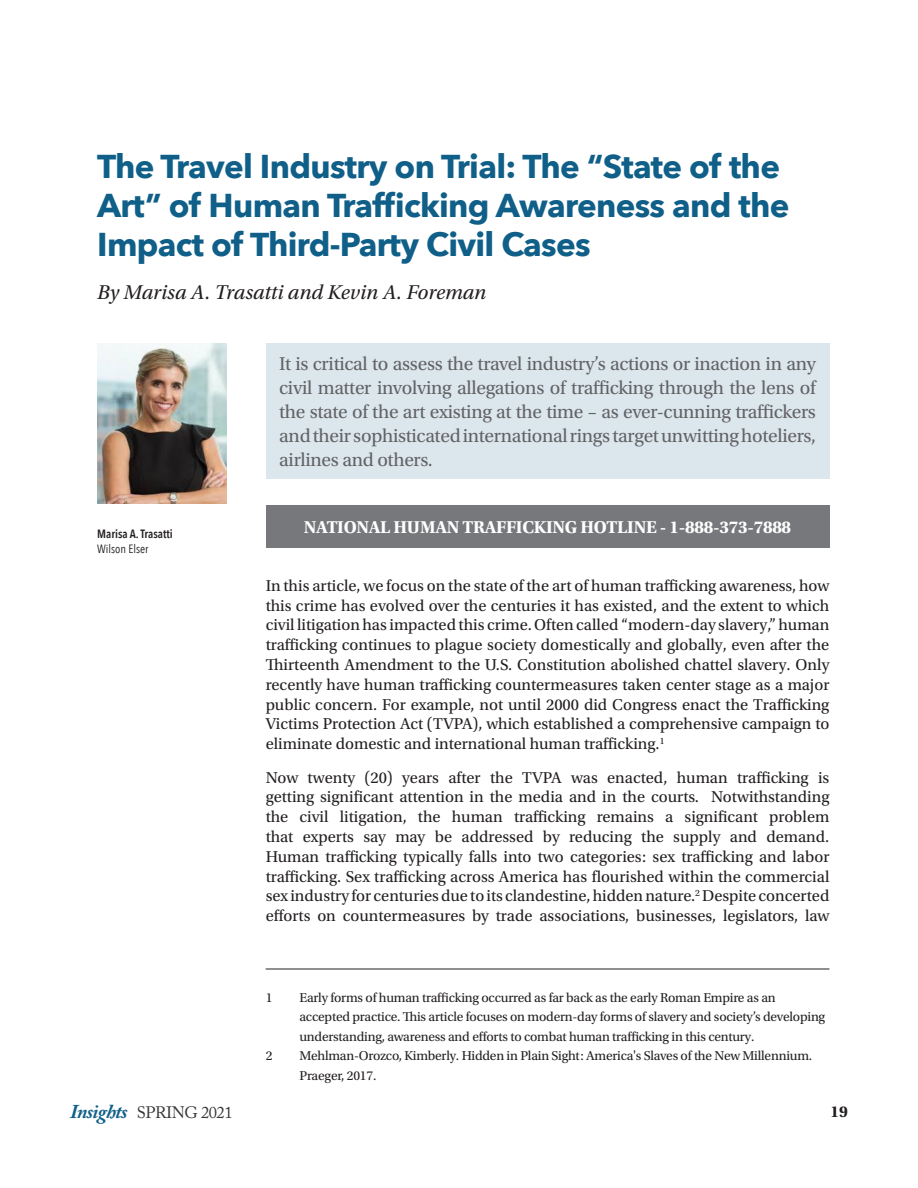
<style>
.page{position:relative;width:918px;height:1188px;background:#fff}
.page>*{position:absolute;margin:0;border:0;box-sizing:border-box;transform-origin:0 0}
.t1{font:700 33px/39px "Avenir Next";letter-spacing:-.02em;color:#0f5f88}
.t2{font:italic 21px "Utopia Std";color:#231f20}
.t3{font:19.5px/24px "Utopia Std";letter-spacing:-.015em;color:#636366;text-align:justify}
.t4{font:700 18px "Utopia Std";letter-spacing:-.015em;color:#fff}
.t5{font:16.5px/19.8px "Utopia Std";color:#231f20;text-align:justify}
.t6{font:16.5px "Adobe Caslon Pro";letter-spacing:-.03em;color:#373739}
.t7{font:700 16.5px "Utopia Std";color:#231f20}
.footnote_style{font:13.5px/19.5px "Utopia Std";letter-spacing:-.015em;color:#231f20}
.t8{font:600 12px/15px "Avenir Next Condensed";color:#231f20}
.s1{font-weight:400}
.s2{font-weight:700;font-style:italic;font-size:19.5px;color:#0f5f88}
</style>
<div class="page">
<hr style="left:266px;top:969px;width:563px;height:1px;background:#231f20">
<div style="left:266px;top:343px;width:563px;height:136px;background:#dbe7ed"></div>
<div style="left:266px;top:505px;width:563px;height:42px;background:#76787b"></div>
<img style="left:98px;top:343px;width:128px;height:161px">
<p class="t1" style="left:97px;top:146px;width:694px">The Travel Industry on Trial: The “State of the<br>Art” of Human Trafficking Awareness and the<br>Impact of Third-Party Civil Cases</p>
<p class="t2" style="left:97px;top:281px;width:391px">By Marisa A. Trasatti and Kevin A. Foreman</p>
<p class="t8" style="left:97px;top:526px;width:77px">Marisa A. Trasatti<br><span class="s1">Wilson Elser</span></p>
<p class="t3" style="left:279px;top:353px;width:538px">It is critical to assess the travel industry’s actions or inaction in any civil matter involving allegations of trafficking through the lens of the state of the art existing at the time – as ever-cunning traffickers and their sophisticated international rings target unwitting hoteliers, airlines and others.</p>
<p class="t4" style="left:304px;top:517px;width:489px">NATIONAL HUMAN TRAFFICKING HOTLINE - 1-888-373-7888</p>
<p class="t5" style="left:266px;top:576px;width:565px">In this article, we focus on the state of the art of human trafficking awareness, how this crime has evolved over the centuries it has existed, and the extent to which civil litigation has impacted this crime. Often called “modern-day slavery,” human trafficking continues to plague society domestically and globally, even after the Thirteenth Amendment to the U.S. Constitution abolished chattel slavery. Only recently have human trafficking countermeasures taken center stage as a major public concern. For example, not until 2000 did Congress enact the Trafficking Victims Protection Act (TVPA), which established a comprehensive campaign to eliminate domestic and international human trafficking.<sup>1</sup></p>
<p class="t5" style="left:266px;top:768px;width:565px">Now twenty (20) years after the TVPA was enacted, human trafficking is getting significant attention in the media and in the courts. Notwithstanding the civil litigation, the human trafficking remains a significant problem that experts say may be addressed by reducing the supply and demand.<br>Human trafficking typically falls into two categories: sex trafficking and labor trafficking. Sex trafficking across America has flourished within the commercial sex industry for centuries due to its clandestine, hidden nature.<sup>2</sup> Despite concerted efforts on countermeasures by trade associations, businesses, legislators, law</p>
<p class="footnote_style" style="left:266px;top:988px;width:8px">1</p>
<p class="footnote_style" style="left:299px;top:988px;width:527px">Early forms of human trafficking occurred as far back as the early Roman Empire as an accepted practice. This article focuses on modern-day forms of slavery and society’s developing understanding, awareness and efforts to combat human trafficking in this century.</p>
<p class="footnote_style" style="left:266px;top:1047px;width:8px">2</p>
<p class="footnote_style" style="left:299px;top:1047px;width:514px">Mehlman-Orozco, Kimberly. Hidden in Plain Sight: America's Slaves of the New Millennium.<br>Praeger, 2017.</p>
<p class="t6" style="left:70px;top:1102px;width:164px"><span class="s2">Insights</span> SPRING 2021</p>
<p class="t7" style="left:831px;top:1102px;width:19px">19</p>
</div>
